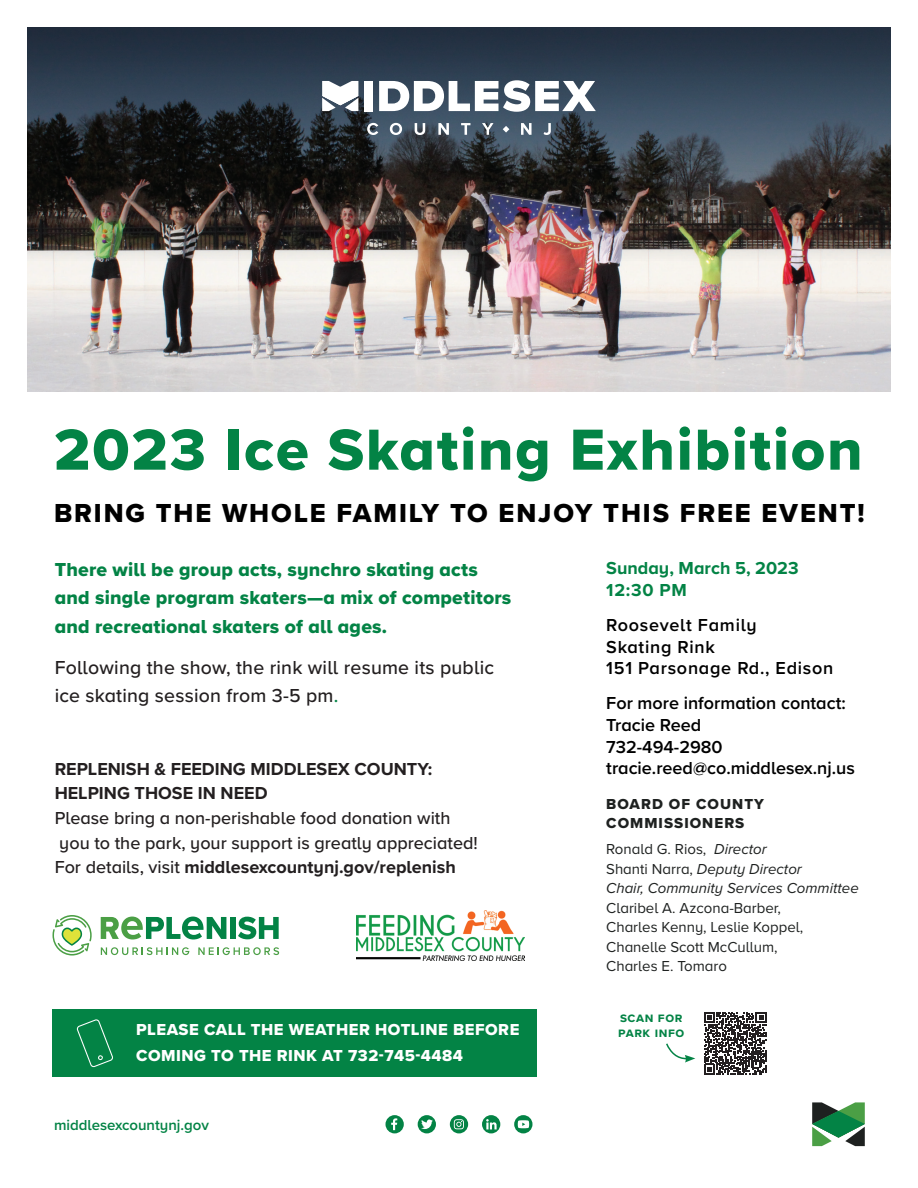
<style>
.page{position:relative;width:918px;height:1188px;background:#fff}
.page>*{position:absolute;margin:0;border:0;box-sizing:border-box;transform-origin:0 0}
.t1{font:60px "Proxima Nova Extrabld";letter-spacing:.03em;color:#038345}
.t2{font:27px "Proxima Nova Extrabld";letter-spacing:.07em;color:#000}
.t3{font:19.5px/28.5px "Proxima Nova Extrabld";letter-spacing:.01em;color:#038345}
.t4{font:500 19.5px/28.5px "Proxima Nova";letter-spacing:.01em;color:#231f20}
.t5{font:500 18px/24.6px "Proxima Nova";color:#231f20}
.t6{font:600 18px/21.6px "Proxima Nova";color:#000}
.t7{font:700 18px/24.6px "Proxima Nova";color:#231f20}
.t8{font:600 18px/21.6px "Proxima Nova";letter-spacing:.04em;color:#000}
.t9{font:700 18px/21.6px "Proxima Nova";color:#038345}
.t10{font:16.5px/25.5px "Proxima Nova Extrabld";letter-spacing:.03em;color:#fff}
.t11{font:15px/19.5px "Proxima Nova";color:#1e2120}
.t12{font:italic 15px/19.5px "Proxima Nova";color:#1e2120}
.t13{font:15px/19.5px "Proxima Nova Extrabld";letter-spacing:.07em;color:#1e2120}
.t14{font:600 15px "Proxima Nova";color:#038345}
.t15{font:700 13.5px/15px "Proxima Nova";letter-spacing:.04em;color:#038345}
.s1{color:#038345}
.s2{font-weight:700}
.s3{font-style:normal}
</style>
<div class="page">
<svg style="left:386px;top:1115px;width:18px;height:18px"></svg>
<svg style="left:418px;top:1115px;width:18px;height:18px"></svg>
<svg style="left:450px;top:1115px;width:18px;height:18px"></svg>
<svg style="left:482px;top:1115px;width:18px;height:18px"></svg>
<svg style="left:514px;top:1115px;width:18px;height:18px"></svg>
<svg style="left:812px;top:1102px;width:53px;height:44px"></svg>
<img style="left:27px;top:262px;width:864px;height:130px">
<svg style="left:704px;top:1012px;width:63px;height:63px"></svg>
<svg style="left:704px;top:1012px;width:62px;height:62px"></svg>
<div style="left:52px;top:1009px;width:485px;height:68px;background:#038345"></div>
<svg style="left:76px;top:1019px;width:37px;height:49px"></svg>
<img style="left:356px;top:910px;width:169px;height:50px">
<svg style="left:101px;top:917px;width:125px;height:22px"></svg>
<div style="left:230px;top:917px;width:6px;height:22px;background:#038345"></div>
<svg style="left:238px;top:917px;width:41px;height:22px"></svg>
<svg style="left:101px;top:947px;width:88px;height:8px"></svg>
<svg style="left:198px;top:947px;width:81px;height:8px"></svg>
<svg style="left:52px;top:915px;width:40px;height:41px"></svg>
<svg style="left:666px;top:1043px;width:29px;height:20px"></svg>
<img style="left:27px;top:27px;width:864px;height:235px">
<svg style="left:367px;top:123px;width:11px;height:12px"></svg>
<svg style="left:390px;top:123px;width:12px;height:12px"></svg>
<svg style="left:415px;top:123px;width:10px;height:12px"></svg>
<svg style="left:438px;top:123px;width:11px;height:12px"></svg>
<svg style="left:461px;top:123px;width:9px;height:12px"></svg>
<svg style="left:482px;top:123px;width:12px;height:12px"></svg>
<svg style="left:521px;top:123px;width:11px;height:12px"></svg>
<svg style="left:544px;top:123px;width:7px;height:12px"></svg>
<svg style="left:503px;top:126px;width:6px;height:7px"></svg>
<svg style="left:379px;top:80px;width:217px;height:32px"></svg>
<div style="left:364px;top:81px;width:9px;height:30px;background:#fff"></div>
<svg style="left:322px;top:81px;width:36px;height:30px"></svg>
<h1 class="t1" style="left:54px;top:405px;width:810px">2023 Ice Skating Exhibition</h1>
<h2 class="t2" style="left:54px;top:493px;width:812px">BRING THE WHOLE FAMILY TO ENJOY THIS FREE EVENT!</h2>
<p class="t9" style="left:606px;top:557px;width:194px">Sunday, March 5, 2023<br>12:30 PM</p>
<p class="t8" style="left:606px;top:614px;width:229px">Roosevelt Family<br>Skating Rink<br>151 Parsonage Rd., Edison</p>
<p class="t6" style="left:606px;top:692px;width:250px">For more information contact:<br>Tracie Reed<br>732-494-2980 tracie.reed@co.middlesex.nj.us</p>
<p class="t3" style="left:55px;top:555px;width:458px">There will be group acts, synchro skating acts and single program skaters—a mix of competitors and recreational skaters of all ages.</p>
<p class="t4" style="left:55px;top:652px;width:441px">Following the show, the rink will resume its public ice skating session from 3-5 pm<span class="s1">.</span></p>
<p class="t7" style="left:55px;top:756px;width:379px">REPLENISH &amp; FEEDING MIDDLESEX COUNTY:<br>HELPING THOSE IN NEED</p>
<p class="t5" style="left:55px;top:805px;width:425px">Please bring a non-perishable food donation with you to the park, your support is greatly appreciated!<br>For details, visit <span class="s2">middlesexcountynj.gov/replenish</span></p>
<p class="t13" style="left:606px;top:794px;width:159px">BOARD OF COUNTY<br>COMMISSIONERS</p>
<p class="t12" style="left:606px;top:839px;width:254px"><span class="s3">Ronald G. Rios,</span> Director<br><span class="s3">Shanti Narra,</span> Deputy Director<br>Chair, Community Services Committee</p>
<p class="t11" style="left:606px;top:897px;width:199px">Claribel A. Azcona-Barber,<br>Charles Kenny, Leslie Koppel,<br>Chanelle Scott McCullum,<br>Charles E. Tomaro</p>
<p class="t10" style="left:136px;top:1017px;width:385px">PLEASE CALL THE WEATHER HOTLINE BEFORE<br>COMING TO THE RINK AT 732-745-4484</p>
<p class="t14" style="left:54px;top:1114px;width:156px">middlesexcountynj.gov</p>
<p class="t15" style="left:618px;top:1009px;width:68px">Scan for park info</p>
</div>
